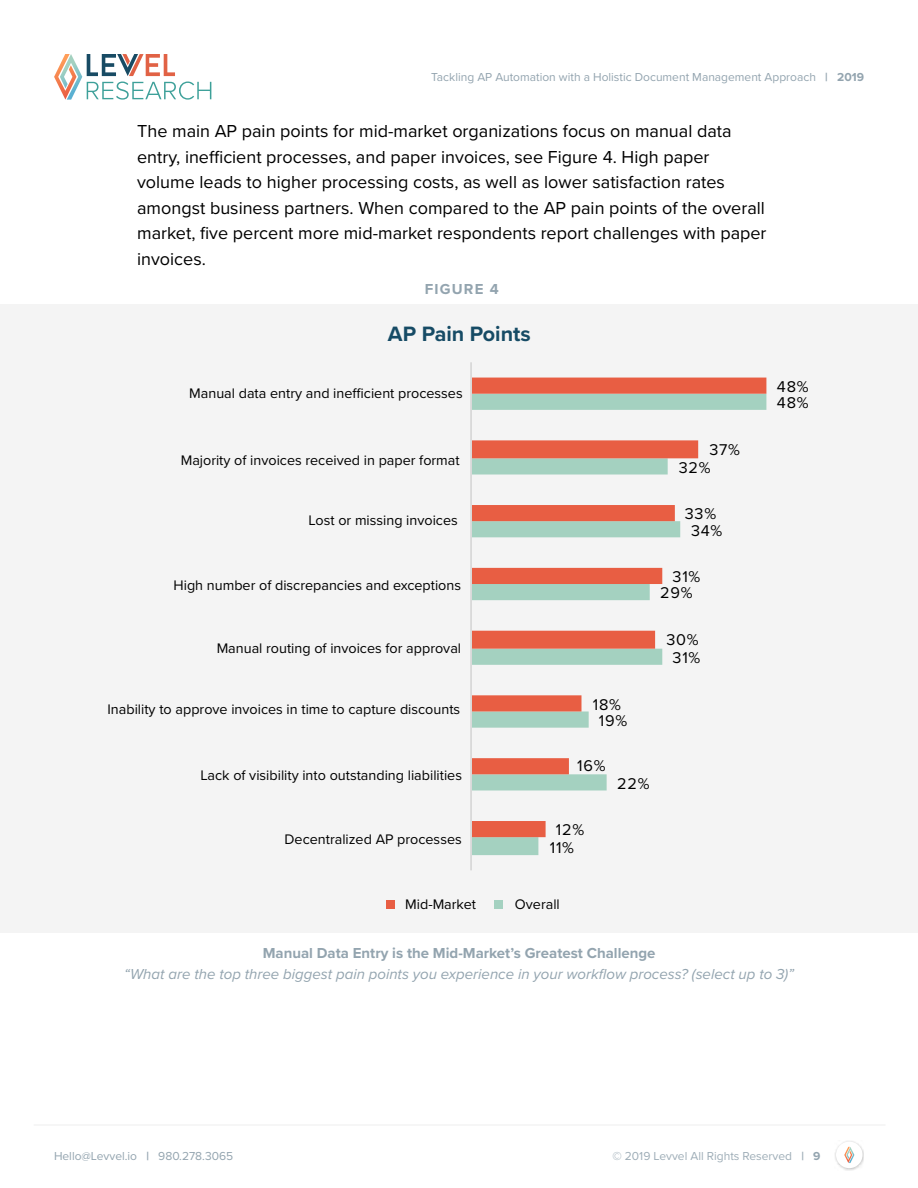
<style>
.page{position:relative;width:918px;height:1188px;background:#fff}
.page>*{position:absolute;margin:0;border:0;box-sizing:border-box;transform-origin:0 0}
.t1{font:700 21.6px "Proxima Nova";color:#164b65}
.t2{font:18px/25.5px "Proxima Nova";color:#000}
.t3{font:16.2px "Proxima Nova";letter-spacing:.05em;color:#000}
.t4{font:italic 15px "Proxima Nova";color:#93a4af}
.t5{font:700 15px "Proxima Nova";color:#93a4af}
.t6{font:14.4px "Proxima Nova";color:#000}
.t7{font:12px "Proxima Nova";color:#93a4af}
.t8{font:12px "Proxima Nova";color:#9eadb7}
.s1{font-weight:700}
.s2{font-weight:700;color:#9cacb6}
.s3{font-weight:700;color:#93a4af}
</style>
<div class="page">
<hr style="left:34px;top:1124px;width:852px;height:2px;background:#f4f4f4">
<svg style="left:54px;top:54px;width:157px;height:46px"></svg>
<img style="left:835px;top:1141px;width:29px;height:29px">
<div style="left:836px;top:1142px;width:27px;height:26px;background:#fff;border-radius:13px"></div>
<svg style="left:844px;top:1147px;width:10px;height:16px"></svg>
<div style="left:0;top:305px;width:918px;height:628px;background:#f4f4f4"></div>
<svg style="left:472px;top:837px;width:74px;height:18px"></svg>
<svg style="left:472px;top:378px;width:294px;height:459px"></svg>
<hr style="left:470px;top:362px;width:2px;height:508px;background:#d9d9d9">
<div style="left:386px;top:900px;width:9px;height:9px;background:#e85e43"></div>
<div style="left:494px;top:900px;width:9px;height:9px;background:#a4d1c0"></div>
<p class="t7" style="left:431px;top:69px;width:434px">Tackling AP Automation with a Holistic Document Management Approach <span class="s1">| 2019</span></p>
<p class="t2" style="left:137px;top:118px;width:631px">The main AP pain points for mid-market organizations focus on manual data entry, inefficient processes, and paper invoices, see Figure 4. High paper volume leads to higher processing costs, as well as lower satisfaction rates amongst business partners. When compared to the AP pain points of the overall market, five percent more mid-market respondents report challenges with paper invoices.</p>
<p class="t5" style="left:425px;top:278px;width:75px">FIGURE 4</p>
<p class="t1" style="left:388px;top:317px;width:144px">AP Pain Points</p>
<p class="t6" style="left:189px;top:383px;width:275px">Manual data entry and ine cient processes</p>
<p class="t6" style="left:181px;top:450px;width:280px">Majority of invoices received in paper format</p>
<p class="t6" style="left:309px;top:510px;width:151px">Lost or missing invoices</p>
<p class="t6" style="left:174px;top:575px;width:289px">High number of discrepancies and exceptions</p>
<p class="t6" style="left:217px;top:637px;width:246px">Manual routing of invoices for approval</p>
<p class="t6" style="left:108px;top:699px;width:354px">Inability to approve invoices in time to capture discounts</p>
<p class="t6" style="left:200px;top:765px;width:263px">Lack of visibility into outstanding liabilities</p>
<p class="t6" style="left:285px;top:828px;width:179px">Decentralized AP processes</p>
<p class="t3" style="left:709px;top:437px;width:32px">37%</p>
<p class="t3" style="left:679px;top:455px;width:33px">32%</p>
<p class="t3" style="left:685px;top:502px;width:33px">33%</p>
<p class="t3" style="left:691px;top:518px;width:33px">34%</p>
<p class="t3" style="left:673px;top:565px;width:29px">31%</p>
<p class="t3" style="left:660px;top:581px;width:34px">29%</p>
<p class="t3" style="left:666px;top:628px;width:34px">30%</p>
<p class="t3" style="left:673px;top:646px;width:29px">31%</p>
<p class="t3" style="left:593px;top:692px;width:30px">18%</p>
<p class="t3" style="left:599px;top:708px;width:30px">19%</p>
<p class="t3" style="left:577px;top:754px;width:30px">16%</p>
<p class="t3" style="left:617px;top:771px;width:34px">22%</p>
<p class="t3" style="left:556px;top:818px;width:30px">12%</p>
<p class="t3" style="left:550px;top:836px;width:26px">11%</p>
<p class="t6" style="left:405px;top:894px;width:72px">Mid-Market</p>
<p class="t6" style="left:515px;top:894px;width:46px">Overall</p>
<p class="t3" style="left:777px;top:374px;width:33px">48%</p>
<p class="t3" style="left:777px;top:391px;width:33px">48%</p>
<p class="t5" style="left:263px;top:942px;width:394px">Manual Data Entry is the Mid-Market’s Greatest Challenge</p>
<p class="t4" style="left:124px;top:963px;width:671px">“What are the top three biggest pain points you experience in your workflow process? (select up to 3)”</p>
<p class="t7" style="left:54px;top:1147px;width:181px">Hello@Levvel.io <span class="s1">|</span> 980.278.3065</p>
<p class="t8" style="left:612px;top:1147px;width:210px">© 2019 Levvel All Rights Reserved <span class="s2">|</span> <span class="s3">9</span></p>
</div>
